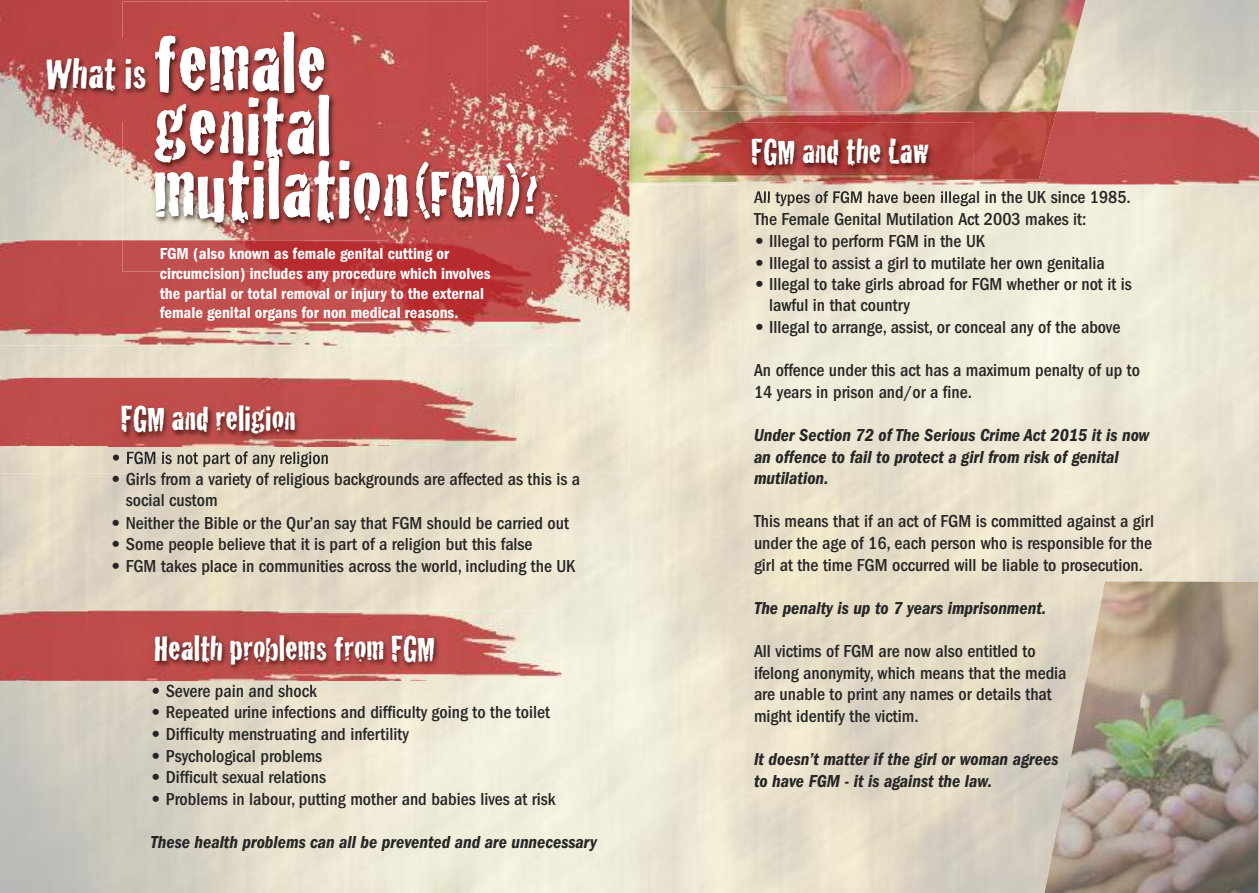
<style>
.page{position:relative;width:1259px;height:893px;background:#fff}
.page>*{position:absolute;margin:0;border:0;box-sizing:border-box;transform-origin:0 0}
.t1{font:86.1px/63px "Cracked";color:#fff}
.t2{font:61.65px "Cracked";color:#fff}
.t3{font:44.4px "Cracked";color:#fff}
.t4{font:36px "Cracked";color:#fff}
.t5{font:500 condensed 18px/21.6px "Franklin Gothic LT";color:#272627}
.t6{font:italic 600 condensed 18px/21.6px "Franklin Gothic LT";color:#272627}
.t7{font:600 condensed 16.5px/19.8px "Franklin Gothic LT";color:#fff}
.s1{font-weight:800;font-stretch:normal}
</style>
<div class="page">
<img style="left:0;top:183px;width:1259px;height:710px">
<img style="left:629px;top:0;width:456px;height:183px">
<img style="left:1044px;top:581px;width:214px;height:312px">
<img style="left:0;top:0;width:629px;height:474px">
<img style="left:0;top:378px;width:517px;height:68px">
<img style="left:0;top:611px;width:561px;height:70px">
<img style="left:973px;top:111px;width:286px;height:73px">
<img style="left:644px;top:183px;width:95px;height:1px">
<img style="left:644px;top:111px;width:412px;height:72px">
<img style="left:122px;top:2px;width:365px;height:238px">
<img style="left:32px;top:39px;width:178px;height:82px">
<img style="left:155px;top:39px;width:55px;height:54px">
<img style="left:155px;top:104px;width:55px;height:17px">
<img style="left:387px;top:146px;width:207px;height:108px">
<img style="left:108px;top:390px;width:240px;height:72px">
<svg style="left:113px;top:454px;width:6px;height:7px"></svg>
<img style="left:127px;top:451px;width:132px;height:11px">
<img style="left:142px;top:619px;width:330px;height:71px">
<svg style="left:153px;top:688px;width:6px;height:2px"></svg>
<img style="left:166px;top:685px;width:107px;height:5px">
<img style="left:739px;top:182px;width:234px;height:17px">
<img style="left:739px;top:123px;width:234px;height:59px">
<img style="left:754px;top:191px;width:144px;height:8px">
<img style="left:0;top:240px;width:580px;height:105px">
<img style="left:122px;top:240px;width:265px;height:32px">
<div style="left:387px;top:254px;width:100px;height:18px;background:#b82c30"></div>
<h3 class="t3" style="left:46px;top:50px;width:102px">What is</h3>
<h1 class="t1" style="left:153px;top:31px;width:258px">female genital mutilation</h1>
<h2 class="t2" style="left:415px;top:162px;width:125px">(FGM)?</h2>
<p class="t7" style="left:160px;top:245px;width:332px">FGM (also known as female genital cutting or circumcision) includes any procedure which involves the partial or total removal or injury to the external female genital organs for non medical reasons.</p>
<h3 class="t4" style="left:121px;top:400px;width:176px">FGM and religion</h3>
<p class="t5" style="left:111px;top:448px;width:220px"><span class="s1">•</span> FGM is not part of any religion</p>
<p class="t5" style="left:126px;top:470px;width:456px;line-height:21.1px;text-indent:-15px"><span class="s1">•</span> Girls from a variety of religious backgrounds are affected as this is a social custom</p>
<p class="t5" style="left:111px;top:513px;width:460px"><span class="s1">•</span> Neither the Bible or the Qur’an say that FGM should be carried out</p>
<p class="t5" style="left:111px;top:535px;width:423px"><span class="s1">•</span> Some people believe that it is part of a religion but this false</p>
<p class="t5" style="left:111px;top:556px;width:466px"><span class="s1">•</span> FGM takes place in communities across the world, including the UK</p>
<h3 class="t4" style="left:154px;top:629px;width:282px">Health problems from FGM</h3>
<p class="t5" style="left:150px;top:681px;width:168px"><span class="s1">•</span> Severe pain and shock</p>
<p class="t5" style="left:150px;top:703px;width:401px"><span class="s1">•</span> Repeated urine infections and difficulty going to the toilet</p>
<p class="t5" style="left:150px;top:725px;width:260px"><span class="s1">•</span> Difficulty menstruating and infertility</p>
<p class="t5" style="left:150px;top:746px;width:173px"><span class="s1">•</span> Psychological problems</p>
<p class="t5" style="left:150px;top:768px;width:177px"><span class="s1">•</span> Difficult sexual relations</p>
<p class="t5" style="left:150px;top:790px;width:406px"><span class="s1">•</span> Problems in labour, putting mother and babies lives at risk</p>
<p class="t6" style="left:150px;top:832px;width:448px">These health problems can all be prevented and are unnecessary</p>
<h3 class="t4" style="left:751px;top:133px;width:179px">FGM and the Law</h3>
<p class="t5" style="left:754px;top:188px;width:378px">All types of FGM have been illegal in the UK since 1985.<br>The Female Genital Mutilation Act 2003 makes it:</p>
<p class="t5" style="left:754px;top:232px;width:232px"><span class="s1">•</span> Illegal to perform FGM in the UK</p>
<p class="t5" style="left:754px;top:253px;width:352px"><span class="s1">•</span> Illegal to assist a girl to mutilate her own genitalia</p>
<p class="t5" style="left:769px;top:275px;width:364px;line-height:21.1px;text-indent:-15px"><span class="s1">•</span> Illegal to take girls abroad for FGM whether or not it is lawful in that country</p>
<p class="t5" style="left:754px;top:318px;width:368px"><span class="s1">•</span> Illegal to arrange, assist, or conceal any of the above</p>
<p class="t5" style="left:754px;top:361px;width:387px">An offence under this act has a maximum penalty of up to<br>14 years in prison and/or a fine.</p>
<p class="t6" style="left:754px;top:425px;width:397px">Under Section 72 of The Serious Crime Act 2015 it is now an offence to fail to protect a girl from risk of genital mutilation.</p>
<p class="t5" style="left:754px;top:512px;width:401px;text-align:justify">This means that if an act of FGM is committed against a girl under the age of 16, each person who is responsible for the girl at the time FGM occurred will be liable to prosecution.</p>
<p class="t6" style="left:754px;top:598px;width:294px">The penalty is up to 7 years imprisonment.</p>
<p class="t5" style="left:754px;top:642px;width:314px">All victims of FGM are now also entitled to ifelong anonymity, which means that the media are unable to print any names or details that might identify the victim.</p>
<p class="t6" style="left:754px;top:749px;width:306px;line-height:22.5px">It doesn’t matter if the girl or woman agrees to have FGM - it is against the law.</p>
</div>
